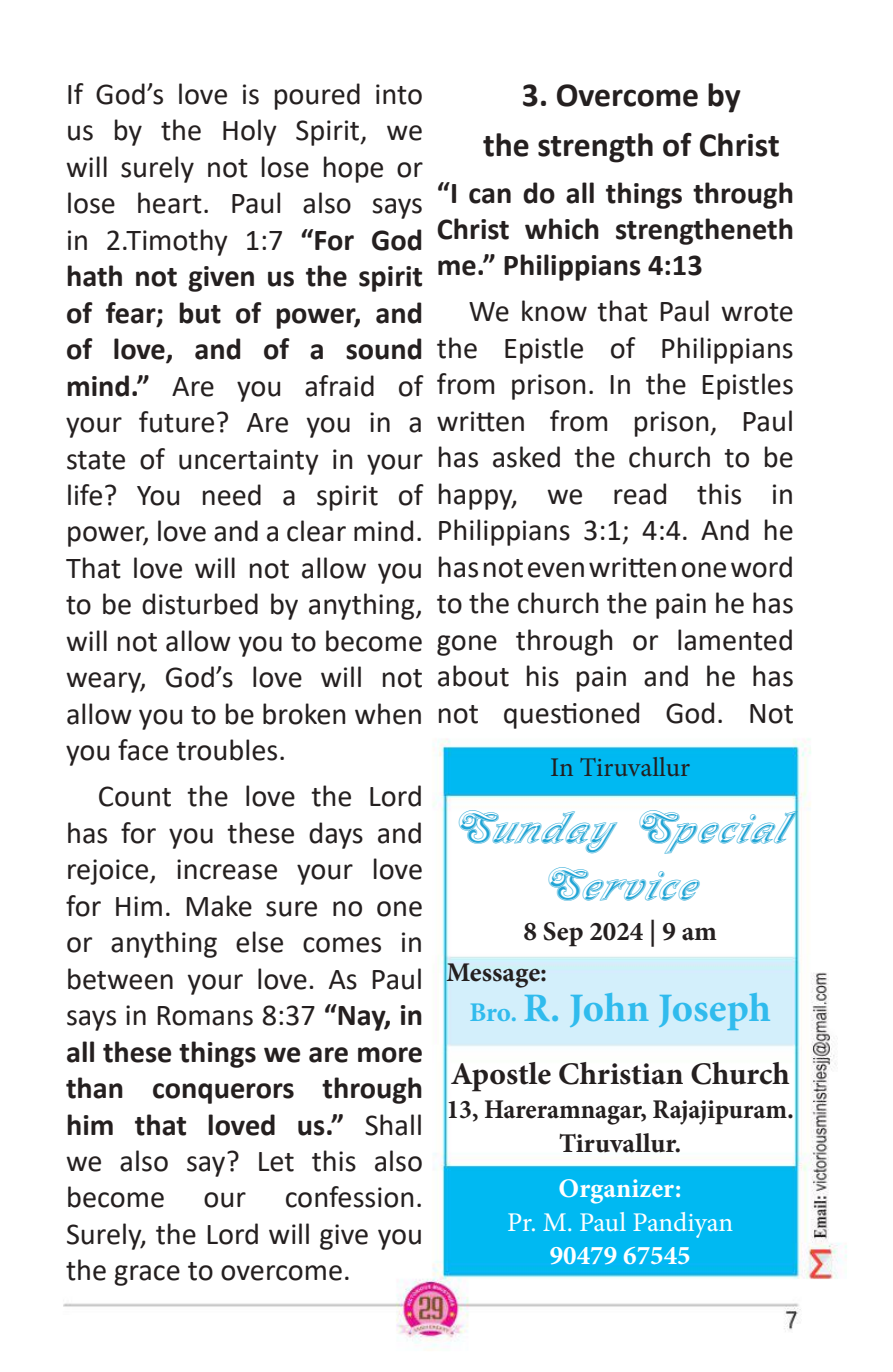
<style>
.page{position:relative;width:893px;height:1372px;background:#fff}
.page>*{position:absolute;margin:0;border:0;box-sizing:border-box;transform-origin:0 0}
.t1{font:45px/56.2px "Milano Let";color:#22a5d5;text-align:center}
.t2{font:700 40.5px "Minion Pro";color:#30bbed}
.t3{font:700 33.75px/50.2px "Calibri";color:#241f1f;text-align:center}
.t4{font:700 31.5px "Minion Pro";color:#241f1f}
.t5{font:30.38px/36.4px "Calibri";color:#241f1f;text-align:justify}
.t6{font:700 30.38px/36.4px "Calibri";color:#241f1f;text-align:justify}
.t7{font:700 27px/33.8px "Minion Pro";color:#241f1f;text-align:center;scale:.95 1}
.t8{font:700 27px/40.5px "Minion Pro";color:#241f1f}
.t9{font:700 27px "Minion Pro";color:#fff}
.t10{font:27px "Minion Pro";letter-spacing:-.01em;color:#fff}
.t11{font:27px "Minion Pro";color:#241f1f}
.s1{font-weight:700}
.s2{font-size:27px}
</style>
<div class="page">
<img style="left:63px;top:738px;width:784px;height:613px">
<p class="t5" style="left:66px;top:75px;width:359px">If God’s love is poured into us by the Holy Spirit, we will surely not lose hope or lose heart. Paul also says in 2.Timothy 1:7 <span class="s1">“For God hath not given us the spirit of fear; but of power, and of love, and of a sound mind.”</span> Are you afraid of your future? Are you in a state of uncertainty in your life? You need a spirit of power, love and a clear mind.<br>That love will not allow you to be disturbed by anything, will not allow you to become weary, God’s love will not allow you to be broken when you face troubles.</p>
<p class="t5" style="left:66px;top:777px;width:359px;text-indent:32px">Count the love the Lord has for you these days and rejoice, increase your love for Him. Make sure no one or anything else comes in between your love. As Paul says in Romans 8:37 <span class="s1">“Nay, in all these things we are more than conquerors through him that loved us.”</span> Shall we also say? Let this also become</p>
<p class="t5" style="left:66px;top:1178px;width:359px;text-indent:219px">confession.<br>Surely, the Lord will give you the grace to overcome.</p>
<p class="t5" style="left:204px;top:1178px;width:44px">our</p>
<p class="t3" style="left:483px;top:70px;width:298px">3. Overcome by<br>the strength of Christ</p>
<p class="t6" style="left:437px;top:174px;width:359px">“I can do all things through Christ which strengtheneth me.” Philippians 4:13</p>
<p class="t5" style="left:437px;top:292px;width:359px;text-indent:32px">We know that Paul wrote the Epistle of Philippians from prison. In the Epistles written from prison, Paul has asked the church to be happy, we read this in Philippians 3:1; 4:4. And he has not even written one word to the church the pain he has gone through or lamented about his pain and he has not questioned God. Not</p>
<p class="t11" style="left:550px;top:749px;width:141px">In Tiruvallur</p>
<h1 class="t1" style="left:452px;top:800px;width:338px">Sunday Special<br>Service</h1>
<p class="t8" style="left:446px;top:910px;width:272px;text-indent:77px">8 Sep 2024 | 9 am<br>Message:</p>
<h2 class="t2" style="left:469px;top:979px;width:303px"><span class="s2">Bro.</span> R. John Joseph</h2>
<p class="t4" style="left:451px;top:1051px;width:340px">Apostle Christian Church</p>
<p class="t7" style="left:446px;top:1092px;width:367px">13, Hareramnagar, Rajajipuram.<br>Tiruvallur.</p>
<p class="t9" style="left:559px;top:1169px;width:125px">Organizer:</p>
<p class="t10" style="left:507px;top:1203px;width:228px">Pr. M. Paul Pandiyan</p>
<p class="t9" style="left:550px;top:1236px;width:142px">90479 67545</p>
</div>
